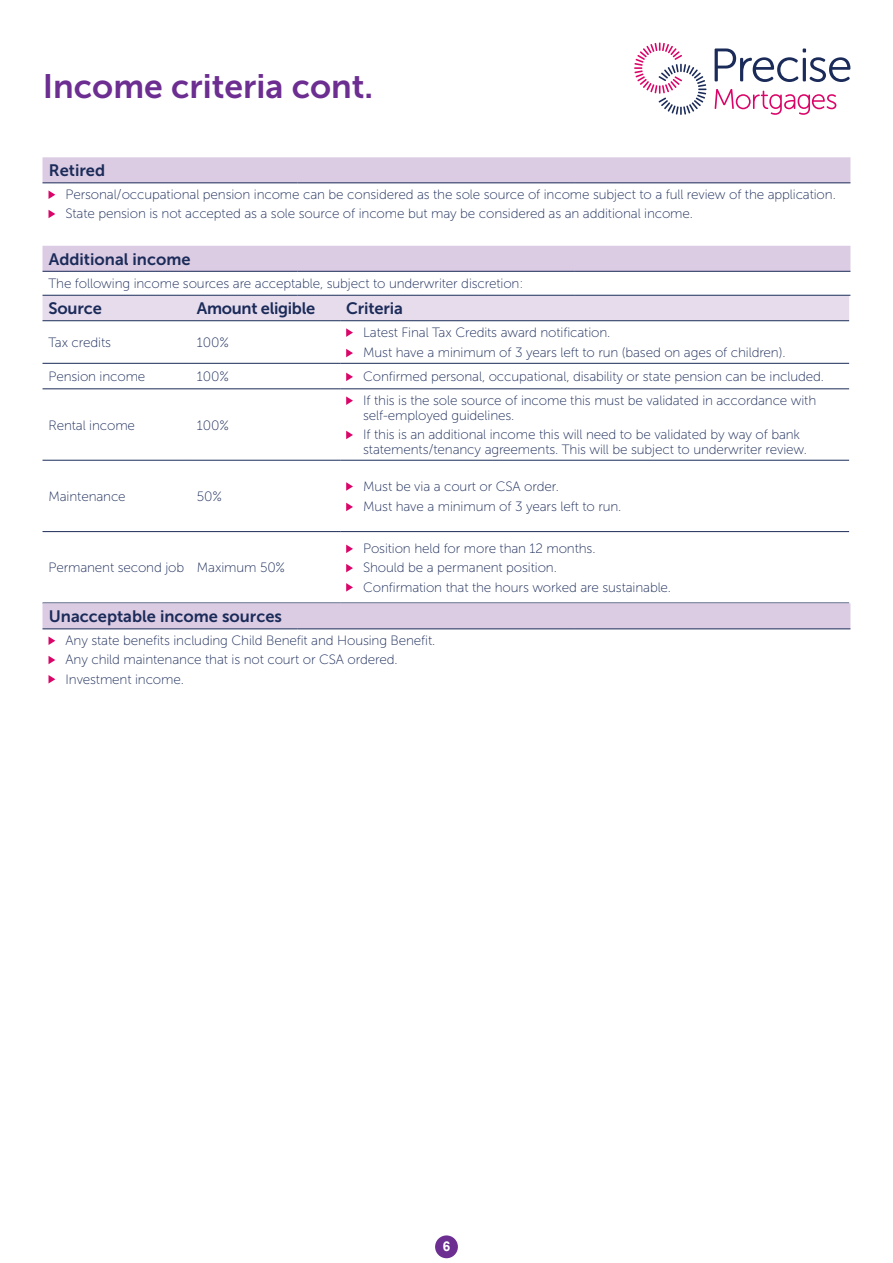
<style>
.page{position:relative;width:893px;height:1263px;background:#fff}
.page>*{position:absolute;margin:0;border:0;box-sizing:border-box;transform-origin:0 0}
.t1{font:33.75px "Museo Sans 700";color:#6c2e91}
.t2{font:16.5px "Museo Sans 700";color:#1b2b59}
.t3{font:16.5px "Museo Sans 700";letter-spacing:-.02em;color:#1b2b59}
.t4{font:13.5px/19.2px "Museo Sans 100";letter-spacing:-.01em;color:#1b2b59}
.t5{font:700 13.5px "Arial";color:#fff}
</style>
<div class="page">
<div style="left:435px;top:1235px;width:23px;height:23px;background:#6c2e91;border-radius:50%"></div>
<svg style="left:715px;top:48px;width:135px;height:34px"></svg>
<svg style="left:715px;top:89px;width:121px;height:26px"></svg>
<svg style="left:634px;top:43px;width:72px;height:72px"></svg>
<div style="left:43px;top:296px;width:806px;height:24px;background:#e7dcec"></div>
<svg style="left:43px;top:321px;width:806px;height:282px"></svg>
<hr style="left:43px;top:320px;width:148px;height:1px;background:#1b2b59">
<hr style="left:191px;top:320px;width:149px;height:1px;background:#1b2b59">
<hr style="left:340px;top:320px;width:509px;height:1px;background:#1b2b59">
<hr style="left:43px;top:363px;width:148px;height:1px;background:#1b2b59">
<hr style="left:191px;top:363px;width:149px;height:1px;background:#1b2b59">
<hr style="left:340px;top:363px;width:509px;height:1px;background:#1b2b59">
<hr style="left:43px;top:388px;width:148px;height:1px;background:#1b2b59">
<hr style="left:191px;top:388px;width:149px;height:1px;background:#1b2b59">
<hr style="left:340px;top:388px;width:509px;height:1px;background:#1b2b59">
<hr style="left:43px;top:460px;width:148px;height:1px;background:#1b2b59">
<hr style="left:191px;top:460px;width:149px;height:1px;background:#1b2b59">
<hr style="left:340px;top:460px;width:509px;height:1px;background:#1b2b59">
<hr style="left:43px;top:531px;width:148px;height:1px;background:#1b2b59">
<hr style="left:191px;top:531px;width:149px;height:1px;background:#1b2b59">
<hr style="left:340px;top:531px;width:509px;height:1px;background:#1b2b59">
<svg style="left:346px;top:328px;width:7px;height:9px"></svg>
<svg style="left:346px;top:349px;width:7px;height:8px"></svg>
<svg style="left:346px;top:373px;width:7px;height:8px"></svg>
<svg style="left:346px;top:396px;width:7px;height:9px"></svg>
<svg style="left:346px;top:431px;width:7px;height:8px"></svg>
<svg style="left:346px;top:482px;width:7px;height:9px"></svg>
<svg style="left:346px;top:503px;width:7px;height:8px"></svg>
<svg style="left:346px;top:545px;width:7px;height:8px"></svg>
<svg style="left:346px;top:564px;width:7px;height:8px"></svg>
<svg style="left:346px;top:583px;width:7px;height:9px"></svg>
<div style="left:43px;top:157px;width:807px;height:25px;background:#dbcbe3"></div>
<hr style="left:43px;top:182px;width:255px;height:1px;background:#1b2b59">
<hr style="left:298px;top:182px;width:276px;height:1px;background:#1b2b59">
<hr style="left:574px;top:182px;width:276px;height:1px;background:#1b2b59">
<svg style="left:49px;top:191px;width:6px;height:8px"></svg>
<svg style="left:49px;top:210px;width:6px;height:8px"></svg>
<div style="left:43px;top:603px;width:807px;height:25px;background:#dbcbe3"></div>
<hr style="left:43px;top:628px;width:255px;height:1px;background:#1b2b59">
<hr style="left:298px;top:628px;width:276px;height:1px;background:#1b2b59">
<hr style="left:574px;top:628px;width:276px;height:1px;background:#1b2b59">
<svg style="left:49px;top:637px;width:6px;height:8px"></svg>
<svg style="left:49px;top:656px;width:6px;height:8px"></svg>
<svg style="left:49px;top:675px;width:6px;height:8px"></svg>
<div style="left:43px;top:246px;width:807px;height:25px;background:#dbcbe3"></div>
<hr style="left:43px;top:271px;width:255px;height:1px;background:#1b2b59">
<hr style="left:298px;top:271px;width:276px;height:1px;background:#1b2b59">
<hr style="left:574px;top:271px;width:276px;height:1px;background:#1b2b59">
<hr style="left:43px;top:295px;width:255px;height:1px;background:#1b2b59">
<hr style="left:298px;top:295px;width:276px;height:1px;background:#1b2b59">
<hr style="left:574px;top:295px;width:276px;height:1px;background:#1b2b59">
<h1 class="t1" style="left:43px;top:68px;width:332px">Income criteria cont.</h1>
<p class="t2" style="left:49px;top:161px;width:58px">Retired</p>
<p class="t4" style="left:66px;top:185px;width:772px">Personal/occupational pension income can be considered as the sole source of income subject to a full review of the application.<br>State pension is not accepted as a sole source of income but may be considered as an additional income.</p>
<p class="t2" style="left:49px;top:250px;width:143px">Additional income</p>
<p class="t4" style="left:49px;top:274px;width:476px">The following income sources are acceptable, subject to underwriter discretion:</p>
<p class="t2" style="left:49px;top:299px;width:55px">Source</p>
<p class="t3" style="left:197px;top:299px;width:120px">Amount eligible</p>
<p class="t2" style="left:346px;top:299px;width:58px">Criteria</p>
<p class="t4" style="left:49px;top:333px;width:64px">Tax credits</p>
<p class="t4" style="left:197px;top:333px;width:33px">100%</p>
<p class="t4" style="left:363px;top:322px;width:424px;line-height:20.4px">Latest Final Tax Credits award notification.<br>Must have a minimum of 3 years left to run (based on ages of children).</p>
<p class="t4" style="left:49px;top:367px;width:98px">Pension income</p>
<p class="t4" style="left:197px;top:367px;width:33px">100%</p>
<p class="t4" style="left:363px;top:367px;width:462px">Confirmed personal, occupational, disability or state pension can be included.</p>
<p class="t4" style="left:49px;top:415px;width:88px">Rental income</p>
<p class="t4" style="left:197px;top:415px;width:33px">100%</p>
<p class="t4" style="left:363px;top:393px;width:455px;line-height:15px">If this is the sole source of income this must be validated in accordance with self-employed guidelines.</p>
<p class="t4" style="left:363px;top:427px;width:445px;line-height:15px">If this is an additional income this will need to be validated by way of bank statements/tenancy agreements. This will be subject to underwriter review.</p>
<p class="t4" style="left:49px;top:487px;width:79px">Maintenance</p>
<p class="t4" style="left:197px;top:487px;width:27px">50%</p>
<p class="t4" style="left:363px;top:476px;width:260px;line-height:20.4px">Must be via a court or CSA order.<br>Must have a minimum of 3 years left to run.</p>
<p class="t4" style="left:49px;top:558px;width:238px">Permanent second job Maximum 50%</p>
<p class="t4" style="left:363px;top:539px;width:309px">Position held for more than 12 months.<br>Should be a permanent position.<br>Confirmation that the hours worked are sustainable.</p>
<p class="t2" style="left:49px;top:607px;width:235px">Unacceptable income sources</p>
<p class="t4" style="left:66px;top:631px;width:371px">Any state benefits including Child Benefit and Housing Benefit.<br>Any child maintenance that is not court or CSA ordered.<br>Investment income.</p>
<p class="t5" style="left:443px;top:1237px;width:9px">6</p>
</div>
